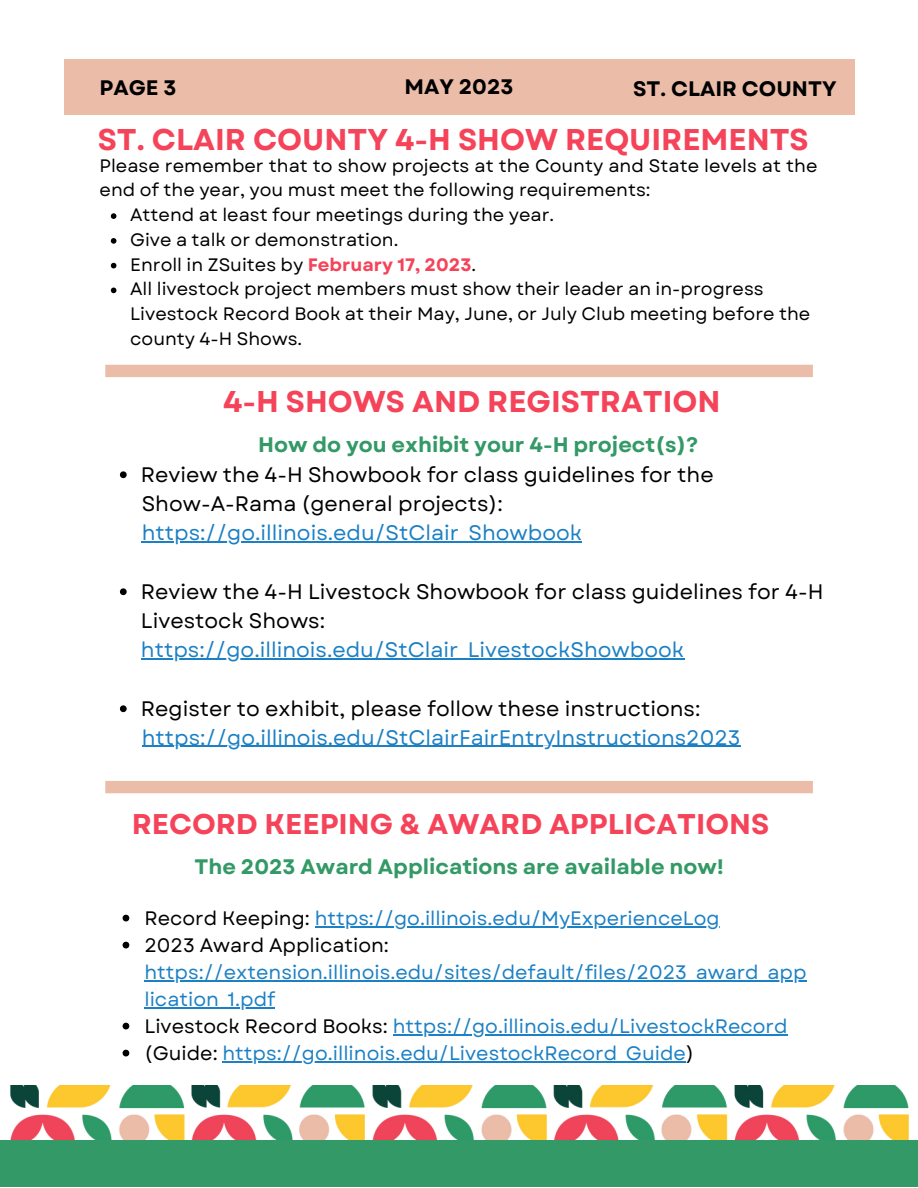
<style>
.page{position:relative;width:918px;height:1188px;background:#fff}
.page>*{position:absolute;margin:0;border:0;box-sizing:border-box;transform-origin:0 0}
.t1{font:700 30px "Garet";color:#f54359}
.t2{font:700 28.5px "Garet";color:#f54359}
.t3{font:21px/29.2px "Garet";color:#000}
.t4{font:21px "Garet";color:#1b80c4}
.t5{font:700 21px "Garet";color:#396}
.t6{font:700 21px "Garet";color:#000}
.t7{font:19.5px/27px "Garet";color:#1b80c4}
.t8{font:18px/24.8px "Garet";color:#000}
.s1{font-weight:700;color:#f54359}
.s2{color:#1b80c4}
.s3{color:#000}
</style>
<div class="page">
<img style="left:10px;top:1085px;width:899px;height:55px">
<div style="left:0;top:1140px;width:918px;height:47px;background:#396"></div>
<div style="left:64px;top:60px;width:791px;height:55px;background:#ebbda9"></div>
<svg style="left:120px;top:471px;width:7px;height:7px"></svg>
<svg style="left:120px;top:588px;width:7px;height:7px"></svg>
<hr style="left:141px;top:658px;width:543px;height:1px;background:#1b80c4">
<svg style="left:120px;top:705px;width:7px;height:7px"></svg>
<hr style="left:142px;top:541px;width:440px;height:1px;background:#1b80c4">
<hr style="left:142px;top:746px;width:599px;height:1px;background:#1b80c4">
<div style="left:105px;top:365px;width:708px;height:12px;background:#ebbda9"></div>
<svg style="left:111px;top:213px;width:5px;height:6px"></svg>
<svg style="left:111px;top:238px;width:5px;height:6px"></svg>
<svg style="left:111px;top:263px;width:5px;height:5px"></svg>
<svg style="left:111px;top:288px;width:5px;height:5px"></svg>
<div style="left:105px;top:781px;width:708px;height:12px;background:#ebbda9"></div>
<svg style="left:123px;top:915px;width:6px;height:6px"></svg>
<hr style="left:315px;top:926px;width:405px;height:1px;background:#1b80c4">
<svg style="left:123px;top:942px;width:6px;height:6px"></svg>
<hr style="left:144px;top:980px;width:663px;height:1px;background:#1b80c4">
<hr style="left:144px;top:1007px;width:131px;height:1px;background:#1b80c4">
<svg style="left:123px;top:1023px;width:6px;height:6px"></svg>
<hr style="left:393px;top:1034px;width:395px;height:1px;background:#1b80c4">
<svg style="left:123px;top:1050px;width:6px;height:6px"></svg>
<hr style="left:223px;top:1061px;width:463px;height:1px;background:#1b80c4">
<p class="t6" style="left:100px;top:73px;width:79px">PAGE 3</p>
<p class="t6" style="left:404px;top:72px;width:111px">MAY 2023</p>
<p class="t6" style="left:633px;top:73px;width:205px">ST. CLAIR COUNTY</p>
<p class="t1" style="left:98px;top:118px;width:713px">ST. CLAIR COUNTY 4-H SHOW REQUIREMENTS</p>
<p class="t8" style="left:100px;top:153px;width:719px">Please remember that to show projects at the County and State levels at the end of the year, you must meet the following requirements:</p>
<p class="t8" style="left:130px;top:203px;width:426px">Attend at least four meetings during the year.</p>
<p class="t8" style="left:130px;top:227px;width:270px">Give a talk or demonstration.</p>
<p class="t8" style="left:130px;top:252px;width:348px">Enroll in ZSuites by <span class="s1">February 17, 2023</span>.</p>
<p class="t8" style="left:130px;top:277px;width:682px">All livestock project members must show their leader an in-progress<br>Livestock Record Book at their May, June, or July Club meeting before the county 4-H Shows.</p>
<p class="t1" style="left:223px;top:380px;width:499px">4-H SHOWS AND REGISTRATION</p>
<p class="t5" style="left:258px;top:430px;width:442px">How do you exhibit your 4-H project(s)?</p>
<p class="t3" style="left:142px;top:489px;width:363px">Show-A-Rama (general projects):</p>
<p class="t4" style="left:142px;top:518px;width:442px">https://go.illinois.edu/StClair_Showbook</p>
<p class="t3" style="left:141px;top:460px;width:574px">Review the 4-H Showbook for class guidelines for the</p>
<p class="t3" style="left:141px;top:577px;width:684px">Review the 4-H Livestock Showbook for class guidelines for 4-H<br>Livestock Shows: <span class="s2">https://go.illinois.edu/StClair_LivestockShowbook</span></p>
<p class="t3" style="left:141px;top:694px;width:561px">Register to exhibit, please follow these instructions:</p>
<p class="t4" style="left:142px;top:722px;width:600px">https://go.illinois.edu/StClairFairEntryInstructions2023</p>
<p class="t2" style="left:132px;top:803px;width:639px">RECORD KEEPING &amp; AWARD APPLICATIONS</p>
<p class="t5" style="left:194px;top:851px;width:531px">The 2023 Award Applications are available now!</p>
<p class="t7" style="left:144px;top:905px;width:577px"><span class="s3">Record Keeping:</span> https://go.illinois.edu/MyExperienceLog</p>
<p class="t7" style="left:144px;top:932px;width:664px"><span class="s3">2023 Award Application: </span>https://extension.illinois.edu/sites/default/files/2023_award_app lication_1.pdf</p>
<p class="t7" style="left:144px;top:1013px;width:645px"><span class="s3">Livestock Record Books:</span> https://go.illinois.edu/LivestockRecord</p>
<p class="t7" style="left:144px;top:1040px;width:551px"><span class="s3">(Guide:</span> https://go.illinois.edu/LivestockRecord_Guide<span class="s3">)</span></p>
</div>
